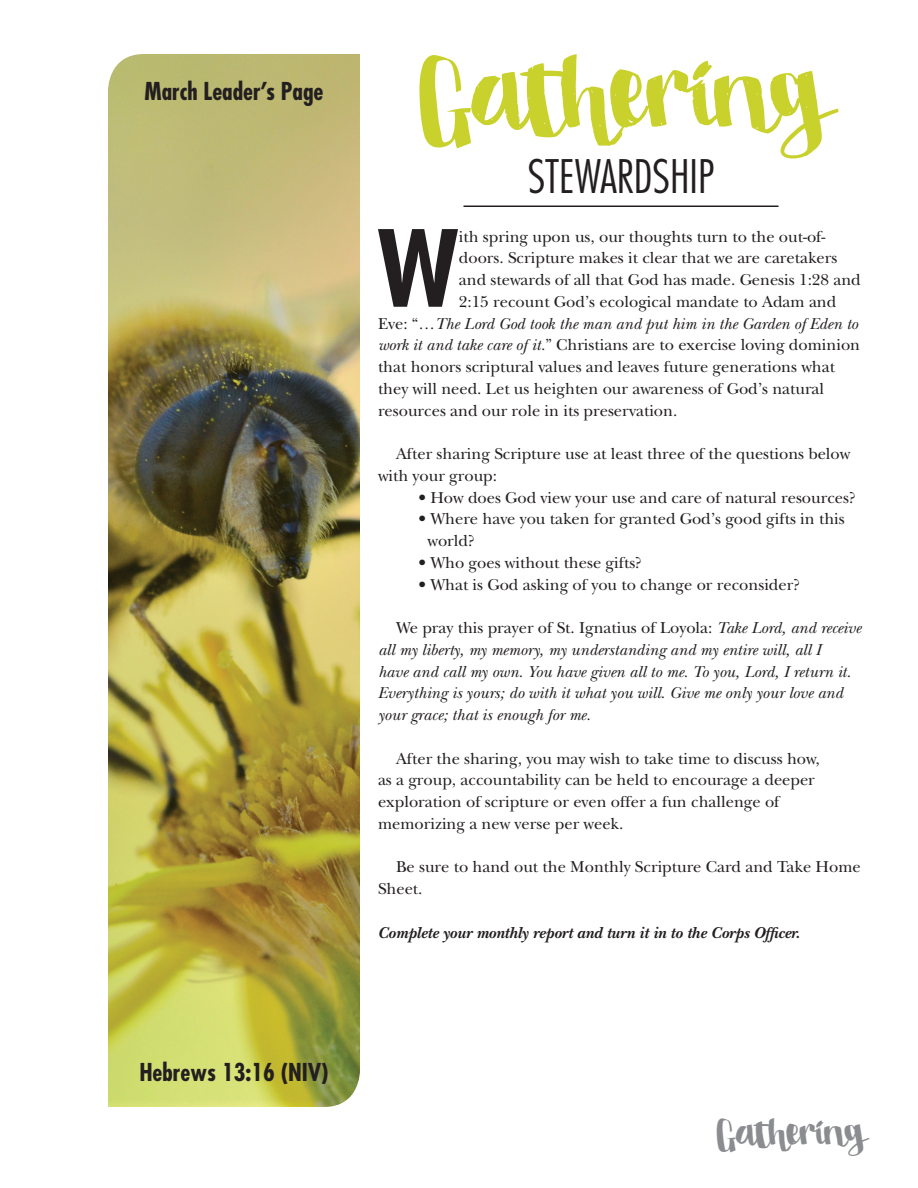
<style>
.page{position:relative;width:918px;height:1188px;background:#fff}
.page>*{position:absolute;margin:0;border:0;box-sizing:border-box;transform-origin:0 0}
.t1{font:700 condensed 103.05px "Futura";color:#231f20}
.t2{font:48px "Stella";color:#8a8c8f}
.t3{font:300 condensed 45px "Futura";color:#231f20}
.t4{font:700 condensed 24px "Futura";color:#231f20}
.t5{font:16.5px/21.8px "New Baskerville";color:#231f20}
.t6{font:italic 16.5px/21.8px "New Baskerville";color:#231f20}
.t7{font:italic 700 16.5px "New Baskerville";color:#231f20}
.s1{font-style:normal}
.s2{font-style:italic}
</style>
<div class="page">
<img style="left:108px;top:54px;width:252px;height:1053px">
<svg style="left:419px;top:54px;width:420px;height:105px"></svg>
<hr style="left:464px;top:206px;width:314px;height:1px;background:#231f20">
<p class="t4" style="left:145px;top:76px;width:180px">March Leader’s Page</p>
<p class="t4" style="left:139px;top:1057px;width:191px">Hebrews 13:16 (NIV)</p>
<p class="t3" style="left:528px;top:148px;width:188px">STEWARDSHIP</p>
<p class="t1" style="left:377px;top:202px;width:83px">W</p>
<p class="t5" style="left:459px;top:225px;width:368px">ith spring upon us, our thoughts turn to the out-of-</p>
<p class="t5" style="left:459px;top:247px;width:380px">doors. Scripture makes it clear that we are caretakers</p>
<p class="t5" style="left:459px;top:269px;width:403px">and stewards of all that God has made. Genesis 1:28 and</p>
<p class="t5" style="left:459px;top:291px;width:379px">2:15 recount God’s ecological mandate to Adam and</p>
<p class="t6" style="left:378px;top:312px;width:481px"><span class="s1">Eve: “</span>…The Lord God took the man and put him in the Garden of Eden to</p>
<p class="t5" style="left:378px;top:334px;width:484px"><span class="s2">work it and take care of it.</span>” Christians are to exercise loving dominion</p>
<p class="t5" style="left:378px;top:356px;width:459px">that honors scriptural values and leaves future generations what</p>
<p class="t5" style="left:378px;top:378px;width:448px">they will need. Let us heighten our awareness of God’s natural</p>
<p class="t5" style="left:378px;top:399px;width:301px">resources and our role in its preservation.</p>
<p class="t5" style="left:378px;top:443px;width:474px;text-indent:18px">After sharing Scripture use at least three of the questions below with your group:</p>
<p class="t5" style="left:418px;top:486px;width:439px">• How does God view your use and care of natural resources?</p>
<p class="t5" style="left:428px;top:508px;width:419px;text-indent:-9px">• Where have you taken for granted God’s good gifts in this world?</p>
<p class="t5" style="left:418px;top:552px;width:225px">• Who goes without these gifts?</p>
<p class="t5" style="left:418px;top:573px;width:383px">• What is God asking of you to change or reconsider?</p>
<p class="t6" style="left:378px;top:617px;width:485px;text-indent:18px"><span class="s1">We pray this prayer of St. Ignatius of Loyola:</span> Take Lord, and receive all my liberty, my memory, my understanding and my entire will, all I<br>have and call my own. You have given all to me. To you, Lord, I return it.<br>Everything is yours; do with it what you will. Give me only your love and your grace; that is enough for me.</p>
<p class="t5" style="left:378px;top:747px;width:443px;text-indent:18px">After the sharing, you may wish to take time to discuss how, as a group, accountability can be held to encourage a deeper exploration of scripture or even offer a fun challenge of memorizing a new verse per week.</p>
<p class="t5" style="left:378px;top:856px;width:484px;text-indent:18px">Be sure to hand out the Monthly Scripture Card and Take Home<br>Sheet.</p>
<p class="t7" style="left:378px;top:923px;width:424px">Complete your monthly report and turn it in to the Corps Officer.</p>
<p class="t2" style="left:717px;top:1107px;width:149px">Gathering</p>
</div>
